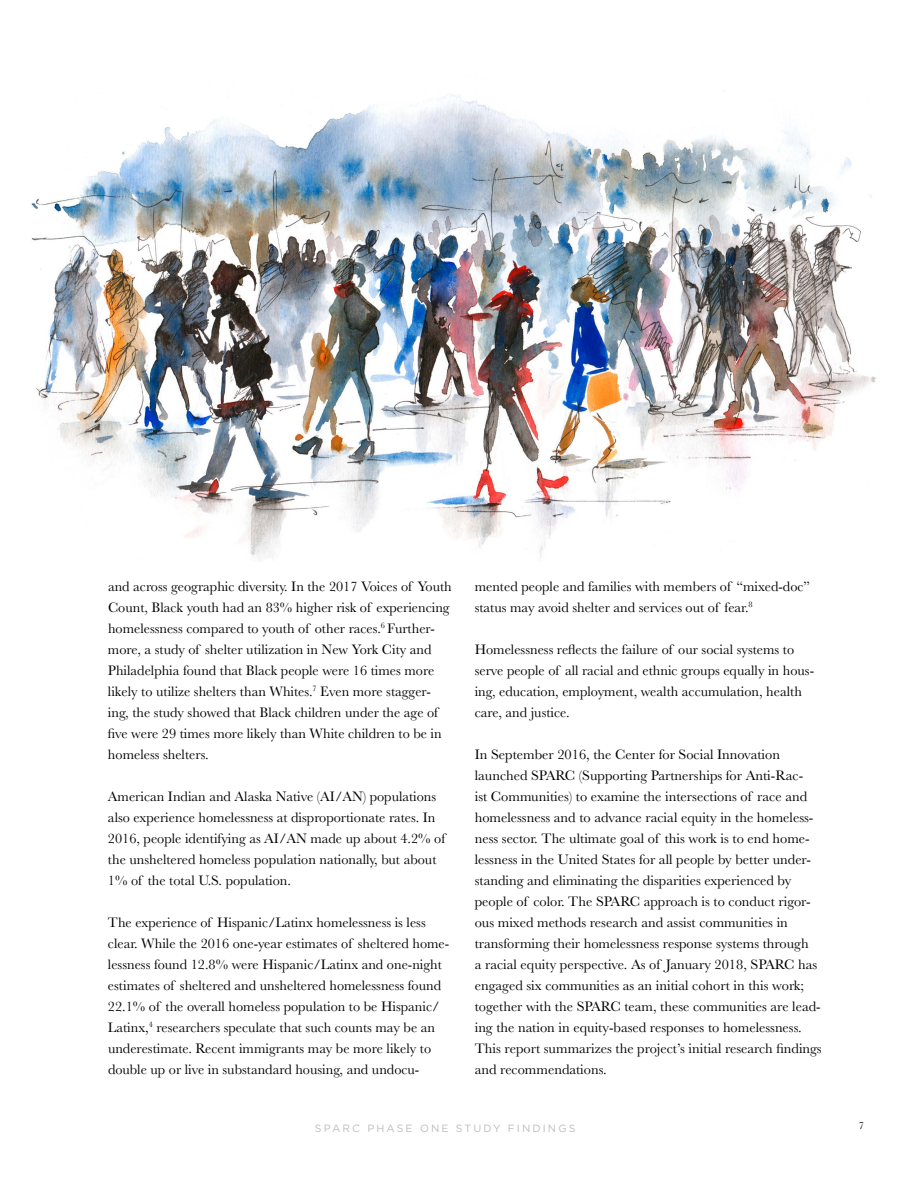
<style>
.page{position:relative;width:918px;height:1188px;background:#fff}
.page>*{position:absolute;margin:0;border:0;box-sizing:border-box;transform-origin:0 0}
.t1{font:14.25px/21px "Baskerville";color:#000}
.t2{font:10.5px "Gotham";letter-spacing:.2em;color:#bcbcbc}
.t3{font:10.5px "Baskerville";color:#000}
</style>
<div class="page">
<img style="left:31px;top:94px;width:845px;height:467px">
<p class="t1" style="left:108px;top:576px;width:345px">and across geographic diversity. In the 2017 Voices of Youth Count, Black youth had an 83% higher risk of experiencing homelessness compared to youth of other races.<sup>6</sup> Further&shy;more, a study of shelter utilization in New York City and Philadelphia found that Black people were 16 times more likely to utilize shelters than Whites.<sup>7</sup> Even more stagger&shy;ing, the study showed that Black children under the age of five were 29 times more likely than White children to be in homeless shelters.</p>
<p class="t1" style="left:108px;top:786px;width:339px">American Indian and Alaska Native (AI/AN) populations also experience homelessness at disproportionate rates. In 2016, people identifying as AI/AN made up about 4.2% of the unsheltered homeless population nationally, but about 1% of the total U.S. population.</p>
<p class="t1" style="left:108px;top:912px;width:343px">The experience of Hispanic/Latinx homelessness is less clear. While the 2016 one-year estimates of sheltered home&shy;lessness found 12.8% were Hispanic/Latinx and one-night estimates of sheltered and unsheltered homelessness found 22.1% of the overall homeless population to be Hispanic/ Latinx,<sup>4</sup> researchers speculate that such counts may be an underestimate. Recent immigrants may be more likely to double up or live in substandard housing, and undocu-</p>
<p class="t1" style="left:475px;top:576px;width:337px">mented people and families with members of “mixed-doc” status may avoid shelter and services out of fear.<sup>8</sup></p>
<p class="t1" style="left:475px;top:639px;width:341px">Homelessness reflects the failure of our social systems to serve people of all racial and ethnic groups equally in hous&shy;ing, education, employment, wealth accumulation, health care, and justice.</p>
<p class="t1" style="left:475px;top:744px;width:349px">In September 2016, the Center for Social Innovation launched SPARC (Supporting Partnerships for Anti-Rac-<br>ist Communities) to examine the intersections of race and homelessness and to advance racial equity in the homeless&shy;ness sector. The ultimate goal of this work is to end home&shy;lessness in the United States for all people by better under&shy;standing and eliminating the disparities experienced by people of color. The SPARC approach is to conduct rigor&shy;ous mixed methods research and assist communities in transforming their homelessness response systems through<br>a racial equity perspective. As of January 2018, SPARC has engaged six communities as an initial cohort in this work; together with the SPARC team, these communities are lead&shy;ing the nation in equity-based responses to homelessness.<br>This report summarizes the project’s initial research findings and recommendations.</p>
<p class="t2" style="left:315px;top:1122px;width:262px">SPARC PHASE ONE STUDY FINDINGS</p>
<p class="t3" style="left:859px;top:1119px;width:7px">7</p>
</div>
